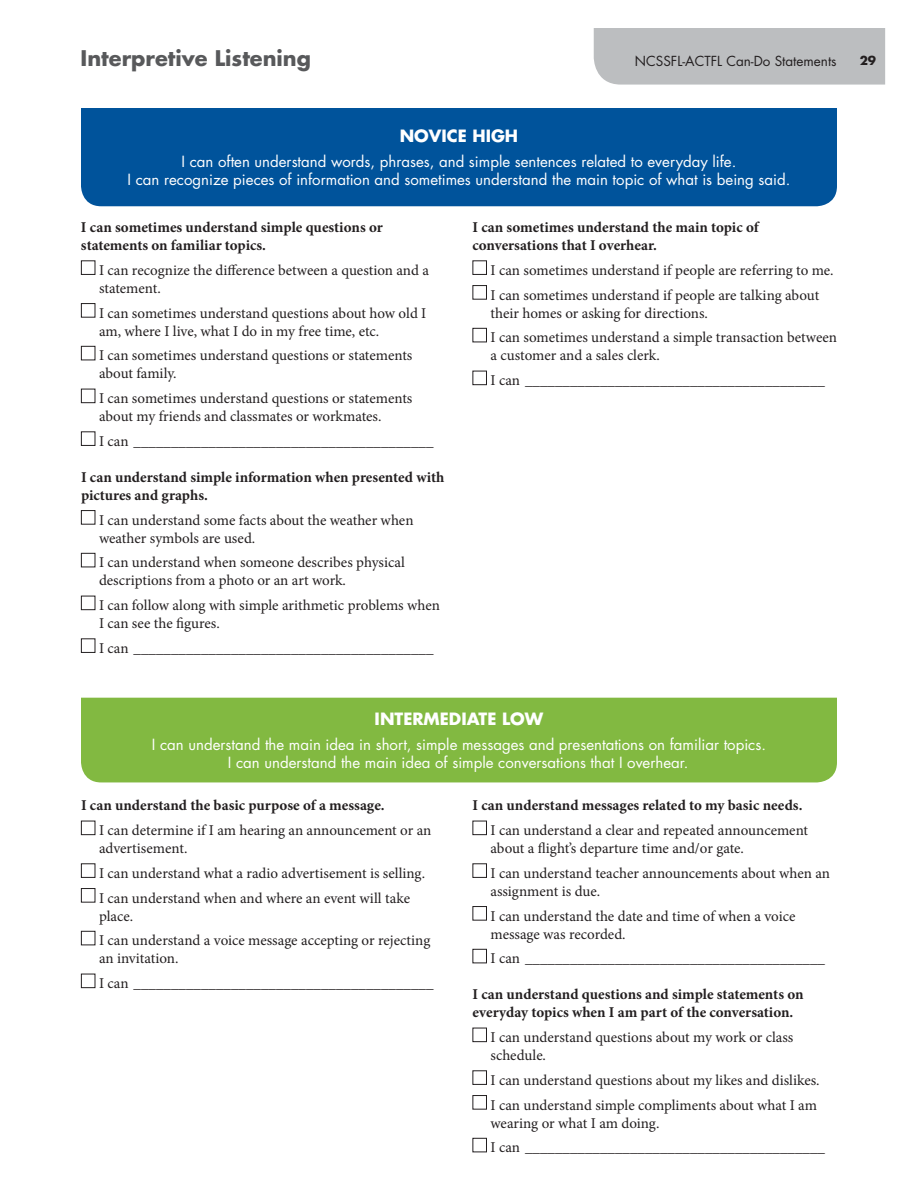
<style>
.page{position:relative;width:918px;height:1188px;background:#fff}
.page>*{position:absolute;margin:0;border:0;box-sizing:border-box;transform-origin:0 0}
.t1{font:700 21px "Futura";color:#58595b}
.t2{font:700 16.5px "Futura";color:#fff}
.t3{font:15px/18px "Minion Pro";letter-spacing:-.005em;color:#231f20}
.t4{font:700 15px/18px "Minion Pro";color:#231f20}
.t5{font:15px/18px "Futura";color:#fff;text-align:center}
.t6{font:13.5px "Futura";color:#231f20}
.t7{font:700 12px "Futura";color:#231f20}
</style>
<div class="page">
<div style="left:594px;top:28px;width:291px;height:57px;background:#bcbec0"></div>
<div style="left:81px;top:698px;width:756px;height:84px;background:#82b941"></div>
<div style="left:81px;top:260px;width:14px;height:15px;border:1px solid #231f20"></div>
<div style="left:81px;top:303px;width:14px;height:15px;border:1px solid #231f20"></div>
<div style="left:81px;top:346px;width:14px;height:14px;border:1px solid #231f20"></div>
<div style="left:81px;top:389px;width:14px;height:14px;border:1px solid #231f20"></div>
<div style="left:81px;top:431px;width:14px;height:15px;border:1px solid #231f20"></div>
<div style="left:81px;top:510px;width:14px;height:15px;border:1px solid #231f20"></div>
<div style="left:81px;top:553px;width:14px;height:14px;border:1px solid #231f20"></div>
<div style="left:81px;top:596px;width:14px;height:14px;border:1px solid #231f20"></div>
<div style="left:81px;top:638px;width:14px;height:15px;border:1px solid #231f20"></div>
<div style="left:472px;top:260px;width:15px;height:15px;border:1px solid #231f20"></div>
<div style="left:472px;top:285px;width:15px;height:15px;border:1px solid #231f20"></div>
<div style="left:472px;top:328px;width:15px;height:14px;border:1px solid #231f20"></div>
<div style="left:472px;top:371px;width:15px;height:14px;border:1px solid #231f20"></div>
<div style="left:81px;top:108px;width:756px;height:98px;background:#00539b"></div>
<div style="left:81px;top:821px;width:14px;height:14px;border:1px solid #231f20"></div>
<div style="left:81px;top:863px;width:14px;height:15px;border:1px solid #231f20"></div>
<div style="left:81px;top:888px;width:14px;height:15px;border:1px solid #231f20"></div>
<div style="left:81px;top:931px;width:14px;height:14px;border:1px solid #231f20"></div>
<div style="left:81px;top:974px;width:14px;height:14px;border:1px solid #231f20"></div>
<div style="left:472px;top:821px;width:15px;height:14px;border:1px solid #231f20"></div>
<div style="left:472px;top:863px;width:15px;height:15px;border:1px solid #231f20"></div>
<div style="left:472px;top:906px;width:15px;height:15px;border:1px solid #231f20"></div>
<div style="left:472px;top:949px;width:15px;height:14px;border:1px solid #231f20"></div>
<div style="left:472px;top:1028px;width:15px;height:14px;border:1px solid #231f20"></div>
<div style="left:472px;top:1070px;width:15px;height:15px;border:1px solid #231f20"></div>
<div style="left:472px;top:1095px;width:15px;height:15px;border:1px solid #231f20"></div>
<div style="left:472px;top:1138px;width:15px;height:14px;border:1px solid #231f20"></div>
<h1 class="t1" style="left:81px;top:44px;width:232px">Interpretive Listening</h1>
<p class="t6" style="left:635px;top:53px;width:203px">NCSSFL-ACTFL Can-Do Statements</p>
<p class="t7" style="left:860px;top:53px;width:18px">29</p>
<p class="t2" style="left:400px;top:125px;width:120px">NOVICE HIGH</p>
<p class="t5" style="left:128px;top:153px;width:664px">I can often understand words, phrases, and simple sentences related to everyday life.<br>I can recognize pieces of information and sometimes understand the main topic of what is being said.</p>
<p class="t4" style="left:81px;top:218px;width:303px">I can sometimes understand simple questions or statements on familiar topics.</p>
<p class="t3" style="left:99px;top:261px;width:332px">I can recognize the difference between a question and a statement.</p>
<p class="t3" style="left:99px;top:304px;width:329px">I can sometimes understand questions about how old I am, where I live, what I do in my free time, etc.</p>
<p class="t3" style="left:99px;top:347px;width:315px">I can sometimes understand questions or statements about family.</p>
<p class="t3" style="left:99px;top:389px;width:315px">I can sometimes understand questions or statements about my friends and classmates or workmates.</p>
<p class="t3" style="left:99px;top:432px;width:336px">I can ________________________________________</p>
<p class="t4" style="left:81px;top:468px;width:365px">I can understand simple information when presented with pictures and graphs.</p>
<p class="t3" style="left:99px;top:511px;width:316px">I can understand some facts about the weather when weather symbols are used.</p>
<p class="t3" style="left:99px;top:554px;width:307px">I can understand when someone describes physical descriptions from a photo or an art work.</p>
<p class="t3" style="left:99px;top:596px;width:343px">I can follow along with simple arithmetic problems when<br>I can see the figures.</p>
<p class="t3" style="left:99px;top:639px;width:336px">I can ________________________________________</p>
<p class="t4" style="left:472px;top:218px;width:288px">I can sometimes understand the main topic of conversations that I overhear.</p>
<p class="t3" style="left:490px;top:258px;width:345px;line-height:24.8px">I can sometimes understand if people are referring to me.<br>I can sometimes understand if people are talking about</p>
<p class="t3" style="left:490px;top:300px;width:348px;line-height:24.8px">their homes or asking for directions.<br>I can sometimes understand a simple transaction between</p>
<p class="t3" style="left:490px;top:343px;width:336px;line-height:24.8px">a customer and a sales clerk.<br>I can ________________________________________</p>
<p class="t2" style="left:375px;top:708px;width:170px">INTERMEDIATE LOW</p>
<p class="t5" style="left:152px;top:736px;width:616px">I can understand the main idea in short, simple messages and presentations on familiar topics.<br>I can understand the main idea of simple conversations that I overhear.</p>
<p class="t4" style="left:81px;top:796px;width:305px">I can understand the basic purpose of a message.</p>
<p class="t3" style="left:99px;top:821px;width:334px">I can determine if I am hearing an announcement or an advertisement.</p>
<p class="t3" style="left:99px;top:861px;width:328px;line-height:24.8px">I can understand what a radio advertisement is selling.<br>I can understand when and where an event will take</p>
<p class="t3" style="left:99px;top:903px;width:333px;line-height:24.8px">place.<br>I can understand a voice message accepting or rejecting</p>
<p class="t3" style="left:99px;top:946px;width:336px;line-height:24.8px">an invitation.<br>I can ________________________________________</p>
<p class="t4" style="left:472px;top:796px;width:331px">I can understand messages related to my basic needs.</p>
<p class="t3" style="left:490px;top:821px;width:319px">I can understand a clear and repeated announcement about a flight’s departure time and/or gate.</p>
<p class="t3" style="left:490px;top:864px;width:341px">I can understand teacher announcements about when an assignment is due.</p>
<p class="t3" style="left:490px;top:907px;width:307px">I can understand the date and time of when a voice message was recorded.</p>
<p class="t3" style="left:490px;top:950px;width:336px">I can ________________________________________</p>
<p class="t4" style="left:472px;top:985px;width:333px">I can understand questions and simple statements on everyday topics when I am part of the conversation.</p>
<p class="t3" style="left:490px;top:1028px;width:304px">I can understand questions about my work or class schedule.</p>
<p class="t3" style="left:490px;top:1068px;width:331px;line-height:24.8px">I can understand questions about my likes and dislikes.<br>I can understand simple compliments about what I am</p>
<p class="t3" style="left:490px;top:1110px;width:336px;line-height:24.8px">wearing or what I am doing.<br>I can ________________________________________</p>
</div>
